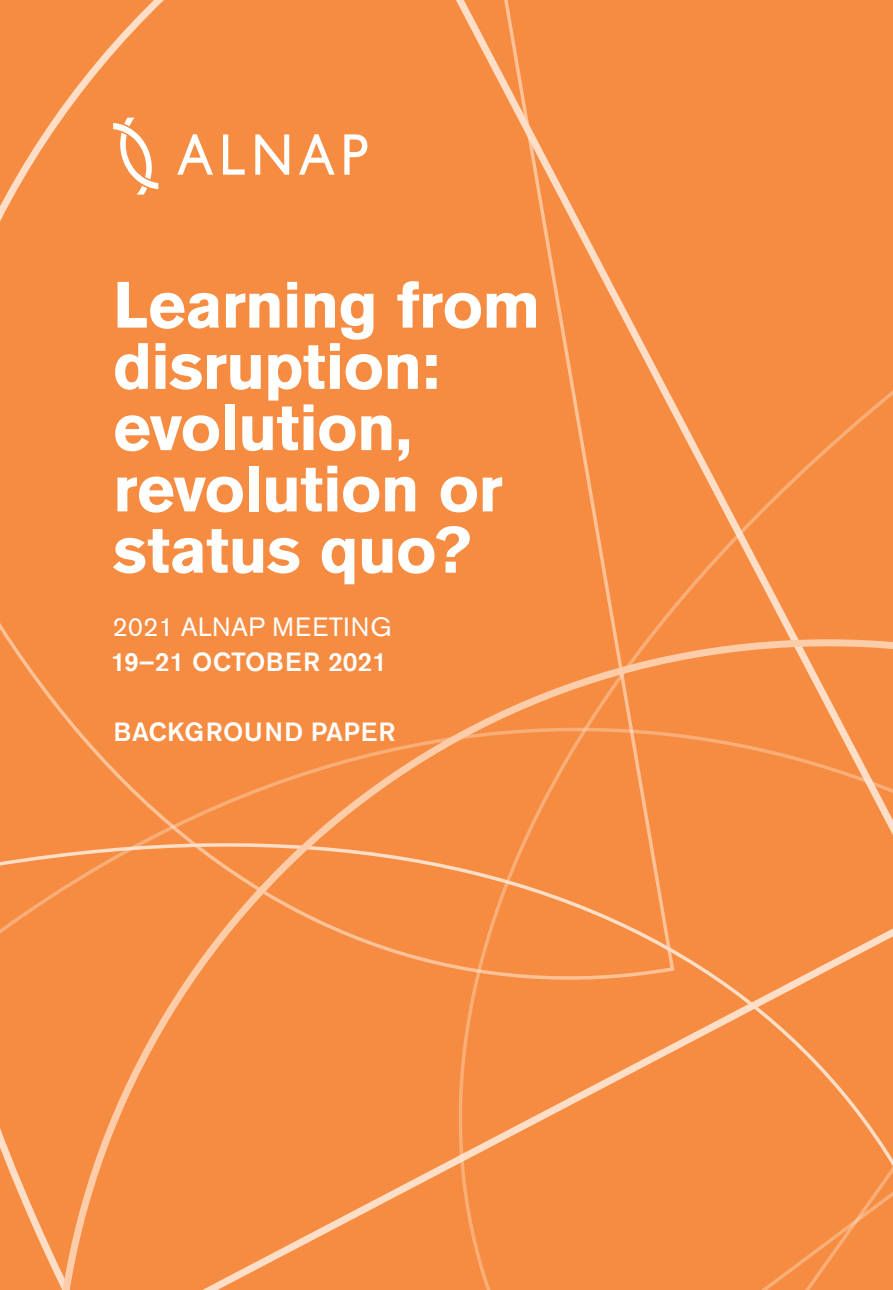
<style>
.page{position:relative;width:893px;height:1290px;background:#fff}
.page>*{position:absolute;margin:0;border:0;box-sizing:border-box;transform-origin:0 0}
.t1{font:700 64.75px/61.2px "Akzidenz Grotesk Std";letter-spacing:-.015em;color:#fff}
.t2{font:500 26.25px "Akzidenz Grotesk Std";letter-spacing:.015em;color:#fff}
.t3{font:26.25px "Akzidenz Grotesk Std";letter-spacing:.015em;color:#fff}
</style>
<div class="page">
<div style="left:676px;top:0;width:217px;height:319px;background:#f68c41"></div>
<div style="left:0;top:0;width:676px;height:592px;background:#f68c41"></div>
<div style="left:0;top:592px;width:352px;height:698px;background:#f68c41"></div>
<div style="left:352px;top:319px;width:541px;height:320px;background:#f68c41"></div>
<div style="left:53px;top:639px;width:840px;height:651px;background:#f68c41"></div>
<svg style="left:177px;top:134px;width:190px;height:41px"></svg>
<svg style="left:113px;top:118px;width:45px;height:77px"></svg>
<p class="t1" style="left:113px;top:274px;width:429px">Learning from disruption: evolution, revolution or status quo?</p>
<p class="t3" style="left:113px;top:611px;width:281px">2021 ALNAP MEETING</p>
<p class="t2" style="left:111px;top:646px;width:277px">19–21 OCTOBER 2021</p>
<p class="t2" style="left:114px;top:716px;width:283px">BACKGROUND PAPER</p>
</div>
